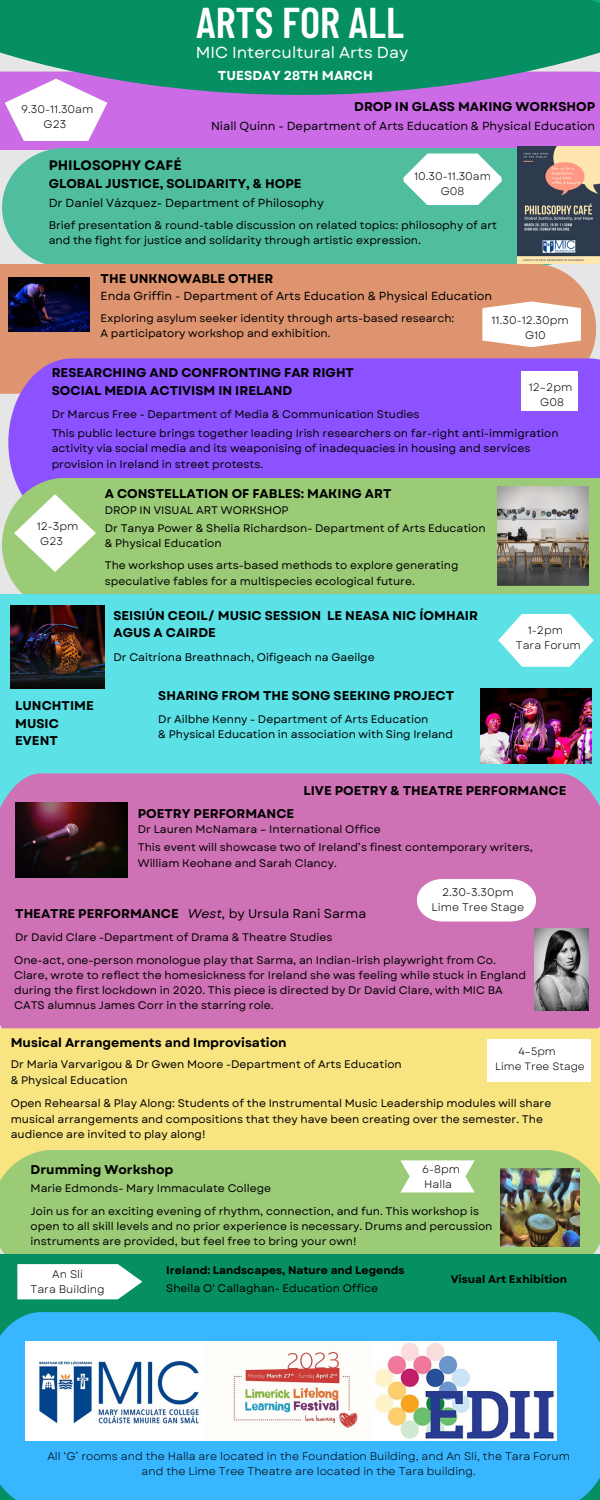
<style>
.page{position:relative;width:600px;height:1500px;background:#fff}
.page>*{position:absolute;margin:0;border:0;box-sizing:border-box;transform-origin:0 0}
.t1{font:600 43px "Barlow Condensed";color:#fff}
.t2{font:16px "Garet";color:#fff}
.t3{font:700 13.7px "Garet";color:#000}
.t4{font:700 13px "Garet";color:#fff}
.t5{font:700 12.7px/17.2px "Garet";color:#000}
.t6{font:11.7px "Garet";color:#000}
.t7{font:11px/15px "Garet";color:#000}
.t8{font:11px/15px "Garet";color:#000;text-align:center}
.t9{font:700 11px "Garet";color:#000}
.t10{font:10.7px/14.5px "Garet";color:#000;text-align:center}
.s1{font-weight:400;font-style:italic}
.s2{font-weight:400}
</style>
<div class="page">
<div style="left:0;top:95px;width:600px;height:55px;background:#cb6ce6"></div>
<div style="left:2px;top:148px;width:516px;height:116px;background:#50bd9f"></div>
<div style="left:0;top:264px;width:596px;height:129px;background:#df9470"></div>
<div style="left:8px;top:358px;width:592px;height:120px;background:#8c52ff"></div>
<div style="left:2px;top:478px;width:598px;height:116px;background:#9bcb76"></div>
<div style="left:0;top:594px;width:600px;height:179px;background:#5ce1e6"></div>
<div style="left:0;top:773px;width:600px;height:255px;background:#cf71b5"></div>
<svg style="left:5px;top:95px;width:102px;height:46px"></svg>
<svg style="left:482px;top:301px;width:99px;height:46px"></svg>
<svg style="left:14px;top:494px;width:82px;height:78px"></svg>
<svg style="left:417px;top:879px;width:119px;height:43px"></svg>
<svg style="left:498px;top:614px;width:96px;height:53px"></svg>
<svg style="left:0;top:23px;width:600px;height:72px;background:#2d8d7b"></svg>
<div style="left:0;top:0;width:600px;height:23px;background:#068f62"></div>
<img style="left:518px;top:147px;width:82px;height:117px">
<img style="left:11px;top:605px;width:94px;height:84px">
<svg style="left:404px;top:154px;width:98px;height:51px"></svg>
<div style="left:521px;top:371px;width:56px;height:40px;background:#fff"></div>
<img style="left:480px;top:689px;width:111px;height:74px">
<img style="left:15px;top:802px;width:113px;height:75px">
<img style="left:534px;top:929px;width:55px;height:82px">
<img style="left:8px;top:278px;width:81px;height:54px">
<div style="left:0;top:1028px;width:600px;height:122px;background:#f8e582"></div>
<div style="left:0;top:1150px;width:600px;height:104px;background:#9bcb76"></div>
<div style="left:487px;top:1039px;width:104px;height:43px;background:#fff"></div>
<div style="left:0;top:1254px;width:600px;height:246px;background:#068f62"></div>
<img style="left:500px;top:1169px;width:80px;height:78px">
<svg style="left:17px;top:1264px;width:125px;height:35px;background:#e6f3ef"></svg>
<svg style="left:400px;top:1160px;width:75px;height:32px"></svg>
<div style="left:0;top:1312px;width:600px;height:188px;background:#38b6ff"></div>
<img style="left:498px;top:487px;width:91px;height:99px">
<img style="left:26px;top:1342px;width:348px;height:98px">
<img style="left:374px;top:1342px;width:183px;height:98px">
<p class="t8" style="left:21px;top:102px;width:74px">9.30-11.30am<br>G23</p>
<h1 class="t1" style="left:196px;top:-5px;width:209px">ARTS FOR ALL</h1>
<h2 class="t2" style="left:196px;top:41px;width:214px">MIC Intercultural Arts Day</h2>
<p class="t4" style="left:218px;top:66px;width:157px">TUESDAY 28TH MARCH</p>
<p class="t5" style="left:354px;top:98px;width:242px">DROP IN GLASS MAKING WORKSHOP</p>
<p class="t6" style="left:211px;top:117px;width:386px">Niall Quinn - Department of Arts Education &amp; Physical Education</p>
<p class="t3" style="left:49px;top:155px;width:135px">PHILOSOPHY CAFÉ</p>
<p class="t5" style="left:49px;top:175px;width:254px">GLOBAL JUSTICE, SOLIDARITY, &amp; HOPE</p>
<p class="t6" style="left:49px;top:194px;width:277px">Dr Daniel Vázquez- Department of Philosophy</p>
<p class="t7" style="left:49px;top:218px;width:450px;line-height:15.4px">Brief presentation &amp; round-table discussion on related topics: philosophy of art and the fight for justice and solidarity through artistic expression.</p>
<p class="t8" style="left:414px;top:169px;width:79px">10.30-11.30am<br>G08</p>
<p class="t5" style="left:101px;top:270px;width:174px">THE UNKNOWABLE OTHER</p>
<p class="t6" style="left:101px;top:287px;width:393px">Enda Griffin - Department of Arts Education &amp; Physical Education</p>
<p class="t7" style="left:101px;top:311px;width:355px;line-height:15.3px">Exploring asylum seeker identity through arts-based research:<br>A participatory workshop and exhibition.</p>
<p class="t5" style="left:52px;top:364px;width:304px;line-height:17.8px">RESEARCHING AND CONFRONTING FAR RIGHT<br>SOCIAL MEDIA ACTIVISM IN IRELAND</p>
<p class="t7" style="left:52px;top:404px;width:508px;line-height:19.3px">Dr Marcus Free - Department of Media &amp; Communication Studies<br>This public lecture brings together leading Irish researchers on far-right anti-immigration</p>
<p class="t7" style="left:52px;top:441px;width:480px;line-height:15.3px">activity via social media and its weaponising of inadequacies in housing and services provision in Ireland in street protests.</p>
<p class="t8" style="left:525px;top:313px;width:45px;text-align:left;text-indent:-34px">11.30-12.30pm<br>G10</p>
<p class="t8" style="left:529px;top:380px;width:45px">12–2pm<br>G08</p>
<p class="t8" style="left:40px;top:519px;width:40px;text-align:left;text-indent:-4px">12-3pm<br>G23</p>
<p class="t5" style="left:15px;top:697px;width:80px">LUNCHTIME<br>MUSIC<br>EVENT</p>
<p class="t5" style="left:105px;top:485px;width:288px">A CONSTELLATION OF FABLES: MAKING ART</p>
<p class="t7" style="left:105px;top:501px;width:382px;line-height:18px">DROP IN VISUAL ART WORKSHOP<br>Dr Tanya Power &amp; Shelia Richardson- Department of Arts Education</p>
<p class="t7" style="left:105px;top:532px;width:355px;line-height:22.2px">&amp; Physical Education<br>The workshop uses arts-based methods to explore generating</p>
<p class="t7" style="left:105px;top:573px;width:312px">speculative fables for a multispecies ecological future.</p>
<p class="t5" style="left:113px;top:606px;width:366px;line-height:17.5px">SEISIÚN CEOIL/ MUSIC SESSION LE NEASA NIC ÍOMHAIR<br>AGUS A CAIRDE</p>
<p class="t7" style="left:113px;top:649px;width:263px">Dr Caitríona Breathnach, Oifigeach na Gaeilge</p>
<p class="t5" style="left:158px;top:687px;width:297px">SHARING FROM THE SONG SEEKING PROJECT</p>
<p class="t7" style="left:158px;top:712px;width:296px">Dr Ailbhe Kenny - Department of Arts Education<br>&amp; Physical Education in association with Sing Ireland</p>
<p class="t8" style="left:516px;top:623px;width:67px">1-2pm<br>Tara Forum</p>
<p class="t5" style="left:304px;top:782px;width:264px">LIVE POETRY &amp; THEATRE PERFORMANCE</p>
<p class="t5" style="left:138px;top:805px;width:158px">POETRY PERFORMANCE</p>
<p class="t7" style="left:138px;top:821px;width:397px;line-height:18px">Dr Lauren McNamara – International Office<br>This event will showcase two of Ireland’s finest contemporary writers,</p>
<p class="t7" style="left:138px;top:855px;width:201px">William Keohane and Sarah Clancy.</p>
<p class="t5" style="left:15px;top:905px;width:352px">THEATRE PERFORMANCE <span class="s1">West,</span> <span class="s2">by Ursula Rani Sarma</span></p>
<p class="t7" style="left:14px;top:926px;width:483px;line-height:22.3px">Dr David Clare -Department of Drama &amp; Theatre Studies<br>One-act, one-person monologue play that Sarma, an Indian-Irish playwright from Co.</p>
<p class="t7" style="left:14px;top:967px;width:513px">Clare, wrote to reflect the homesickness for Ireland she was feeling while stuck in England during the first lockdown in 2020. This piece is directed by Dr David Clare, with MIC BA<br>CATS alumnus James Corr in the starring role.</p>
<p class="t5" style="left:11px;top:1034px;width:277px">Musical Arrangements and Improvisation</p>
<p class="t7" style="left:11px;top:1057px;width:392px;line-height:15.3px">Dr Maria Varvarigou &amp; Dr Gwen Moore -Department of Arts Education &amp; Physical Education</p>
<p class="t7" style="left:11px;top:1096px;width:542px;line-height:15.3px">Open Rehearsal &amp; Play Along: Students of the Instrumental Music Leadership modules will share musical arrangements and compositions that they have been creating over the semester. The audience are invited to play along!</p>
<p class="t8" style="left:432px;top:885px;width:94px">2.30-3.30pm<br>Lime Tree Stage</p>
<p class="t10" style="left:495px;top:1044px;width:91px">4–5pm<br>Lime Tree Stage</p>
<p class="t5" style="left:31px;top:1161px;width:144px">Drumming Workshop</p>
<p class="t7" style="left:31px;top:1181px;width:242px">Marie Edmonds- Mary Immaculate College</p>
<p class="t8" style="left:422px;top:1161px;width:39px;text-align:left">6-8pm<br>Halla</p>
<p class="t7" style="left:31px;top:1204px;width:463px">Join us for an exciting evening of rhythm, connection, and fun. This workshop is open to all skill levels and no prior experience is necessary. Drums and percussion instruments are provided, but feel free to bring your own!</p>
<p class="t9" style="left:166px;top:1263px;width:240px">Ireland: Landscapes, Nature and Legends</p>
<p class="t7" style="left:166px;top:1281px;width:213px">Sheila O' Callaghan- Education Office</p>
<p class="t8" style="left:31px;top:1267px;width:76px">An Slí<br>Tara Building</p>
<p class="t9" style="left:451px;top:1271px;width:118px">Visual Art Exhibition</p>
<p class="t8" style="left:47px;top:1449px;width:524px">All ‘G’ rooms and the Halla are located in the Foundation Building, and An Slí, the Tara Forum and the Lime Tree Theatre are located in the Tara building.</p>
</div>
